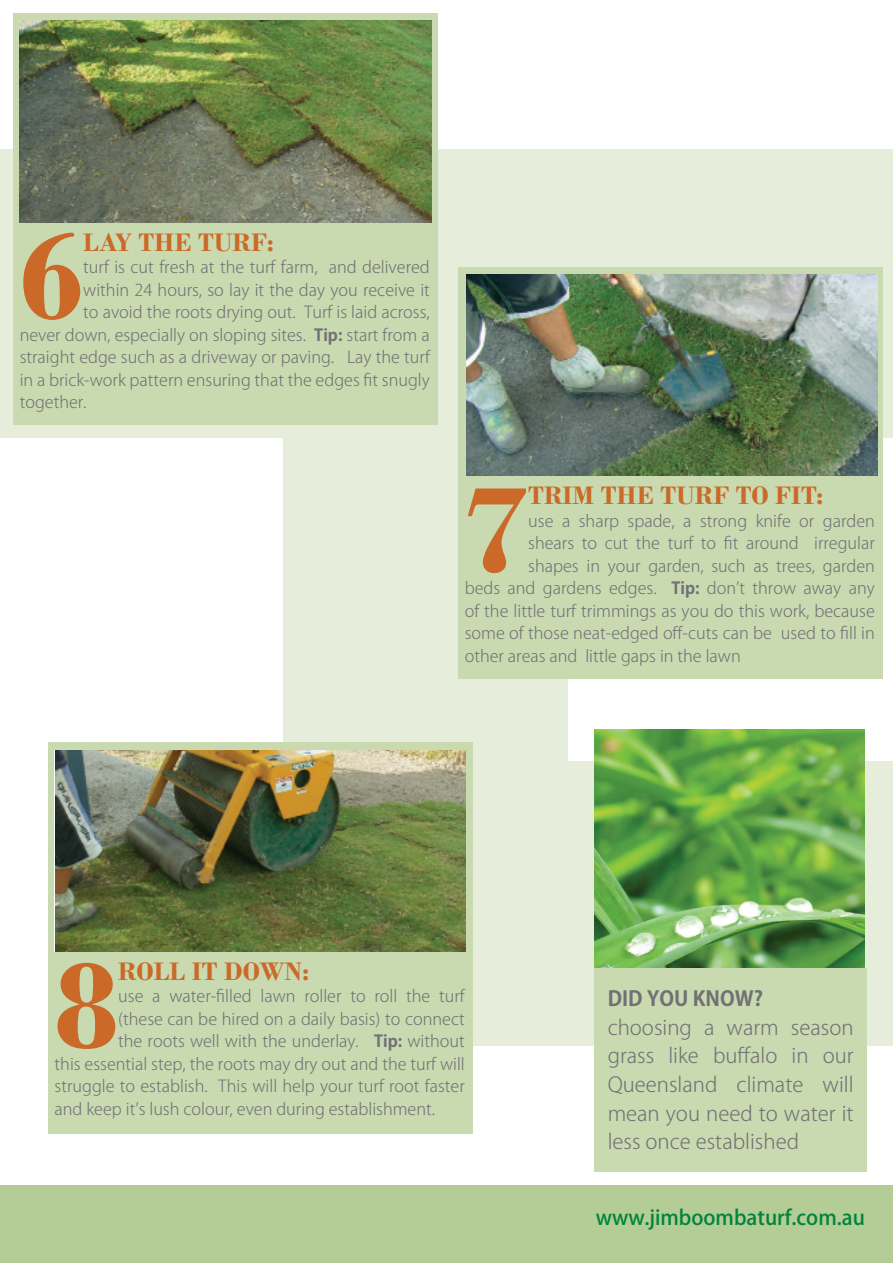
<style>
.page{position:relative;width:893px;height:1263px;background:#fff}
.page>*{position:absolute;margin:0;border:0;box-sizing:border-box;transform-origin:0 0}
.t1{font:700 129.75px "Bodoni";color:#cb6a28}
.t2{font:700 26.55px "Bodoni";color:#cb6a28}
.t3{font:300 20.4px/28.7px "Koz Go Pro";color:#717074;text-align:justify}
.t4{font:500 20.4px "Koz Go Pro";color:#00843d}
.t5{font:700 20.4px "Koz Go Pro";color:#717074}
.t6{font:300 16.35px "Koz Go Pro";color:#717074}
.s1{font-weight:700}
</style>
<div class="page">
<div style="left:284px;top:364px;width:284px;height:555px;background:#e6eedb"></div>
<div style="left:0;top:149px;width:893px;height:288px;background:#e6eedb"></div>
<div style="left:418px;top:761px;width:475px;height:285px;background:#e6eedb"></div>
<img style="left:594px;top:729px;width:270px;height:239px">
<div style="left:594px;top:968px;width:273px;height:203px;background:#c9dab1"></div>
<div style="left:0;top:1185px;width:893px;height:78px;background:#b4cc95"></div>
<div style="left:14px;top:14px;width:424px;height:411px;background:#c9dab1"></div>
<div style="left:458px;top:267px;width:425px;height:411px;background:#c9dab1"></div>
<div style="left:48px;top:742px;width:424px;height:392px;background:#c9dab1"></div>
<img style="left:20px;top:21px;width:411px;height:201px">
<img style="left:466px;top:274px;width:412px;height:202px">
<img style="left:55px;top:750px;width:411px;height:201px">
<p class="t1" style="left:20px;top:199px;width:65px">6</p>
<p class="t2" style="left:83px;top:226px;width:192px">LAY THE TURF:</p>
<p class="t6" style="left:83px;top:257px;width:348px">turf is cut fresh at the turf farm, and delivered</p>
<p class="t6" style="left:83px;top:279px;width:348px">within 24 hours, so lay it the day you receive it</p>
<p class="t6" style="left:83px;top:302px;width:348px">to avoid the roots drying out. Turf is laid across,</p>
<p class="t6" style="left:20px;top:324px;width:412px">never down, especially on sloping sites. <span class="s1">Tip:</span> start from a</p>
<p class="t6" style="left:20px;top:347px;width:412px">straight edge such as a driveway or paving. Lay the turf</p>
<p class="t6" style="left:20px;top:369px;width:412px">in a brick-work pattern ensuring that the edges fit snugly</p>
<p class="t6" style="left:20px;top:392px;width:68px">together.</p>
<p class="t1" style="left:465px;top:452px;width:65px">7</p>
<p class="t2" style="left:528px;top:480px;width:297px">TRIM THE TURF TO FIT:</p>
<p class="t6" style="left:528px;top:510px;width:348px">use a sharp spade, a strong knife or garden</p>
<p class="t6" style="left:528px;top:532px;width:348px">shears to cut the turf to fit around irregular</p>
<p class="t6" style="left:528px;top:555px;width:348px">shapes in your garden, such as trees, garden</p>
<p class="t6" style="left:465px;top:577px;width:412px">beds and gardens edges. <span class="s1">Tip:</span> don’t throw away any</p>
<p class="t6" style="left:465px;top:600px;width:412px">of the little turf trimmings as you do this work, because</p>
<p class="t6" style="left:465px;top:622px;width:412px">some of those neat-edged off-cuts can be used to fill in</p>
<p class="t6" style="left:465px;top:645px;width:278px">other areas and little gaps in the lawn</p>
<p class="t1" style="left:55px;top:928px;width:65px">8</p>
<p class="t2" style="left:118px;top:955px;width:193px">ROLL IT DOWN:</p>
<p class="t6" style="left:118px;top:986px;width:348px">use a water-filled lawn roller to roll the turf</p>
<p class="t6" style="left:118px;top:1008px;width:348px">(these can be hired on a daily basis) to connect</p>
<p class="t6" style="left:118px;top:1031px;width:348px">the roots well with the underlay. <span class="s1">Tip:</span> without</p>
<p class="t6" style="left:55px;top:1053px;width:412px">this essential step, the roots may dry out and the turf will</p>
<p class="t6" style="left:55px;top:1076px;width:412px">struggle to establish. This will help your turf root faster</p>
<p class="t6" style="left:55px;top:1098px;width:382px">and keep it’s lush colour, even during establishment.</p>
<p class="t5" style="left:608px;top:985px;width:157px">DID YOU KNOW?</p>
<p class="t3" style="left:608px;top:1013px;width:247px">choosing a warm season grass like buffalo in our Queensland climate will mean you need to water it less once established</p>
<p class="t4" style="left:596px;top:1204px;width:271px">www.jimboombaturf.com.au</p>
</div>
